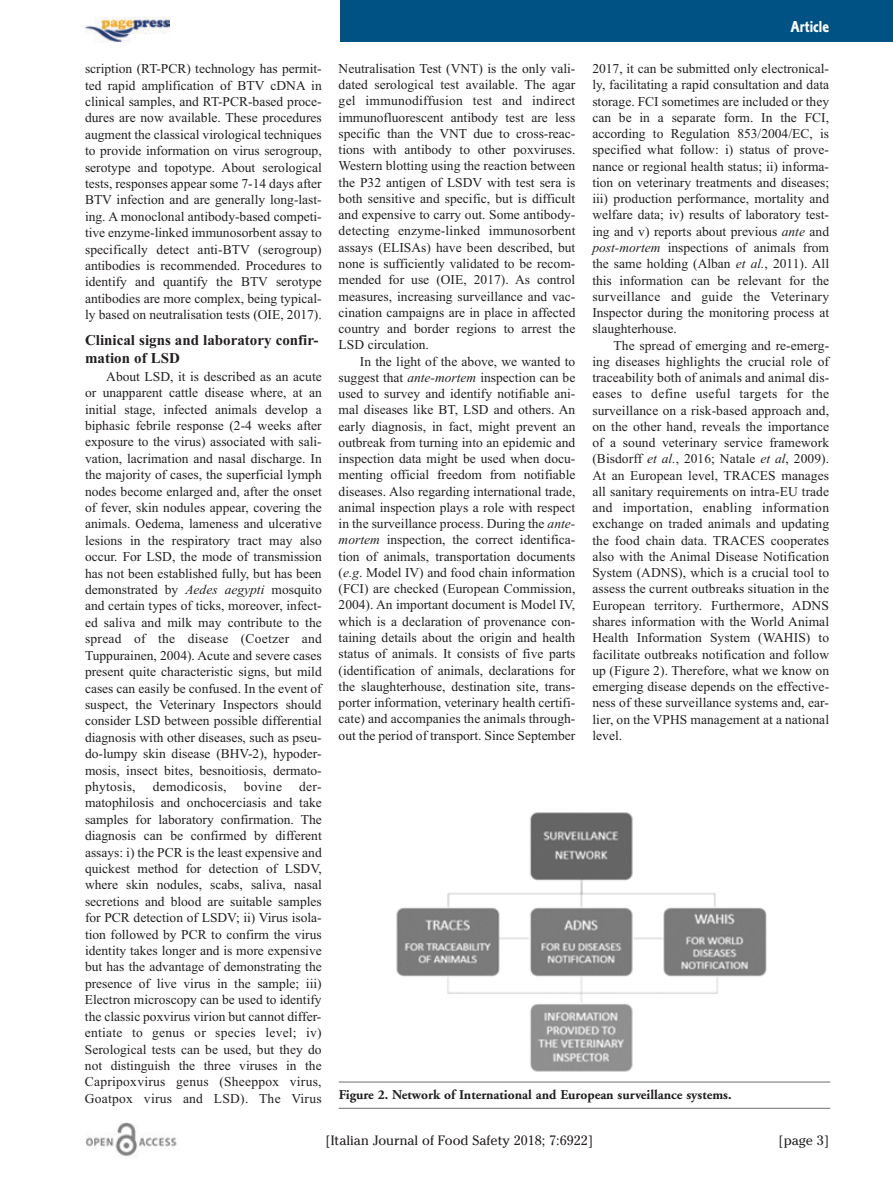
<style>
.page{position:relative;width:893px;height:1191px;background:#fff}
.page>*{position:absolute;margin:0;border:0;box-sizing:border-box;transform-origin:0 0}
.t1{font:16.5px "Corinthian Bold Condensed Plain";color:#fff}
.t2{font:700 15px/18.1px "Times New Roman";color:#231f20}
.t3{font:13.5px/16.2px "Times New Roman";color:#231f20;text-align:justify}
.t4{font:700 13.5px "Adobe Garamond";color:#231f20}
.t5{font:13.5px "Cheltenham";color:#231f20}
.t6{font:13.5px "Times New Roman";letter-spacing:.02em;color:#231f20}
.s1{font-style:italic}
</style>
<div class="page">
<div style="left:340px;top:0;width:553px;height:42px;background:#005285"></div>
<img style="left:86px;top:1123px;width:91px;height:33px">
<img style="left:85px;top:17px;width:85px;height:26px">
<img style="left:396px;top:812px;width:371px;height:260px">
<hr style="left:339px;top:1081px;width:491px;height:1px;background:#6c6d70">
<hr style="left:339px;top:1108px;width:491px;height:1px;background:#6c6d70">
<p class="t3" style="left:85px;top:60px;width:238px">scription (RT-PCR) technology has permit&shy;ted rapid amplification of BTV cDNA in clinical samples, and RT-PCR-based proce&shy;dures are now available. These procedures augment the classical virological techniques to provide information on virus serogroup, serotype and topotype. About serological tests, responses appear some 7-14 days after BTV infection and are generally long-last&shy;ing. A monoclonal antibody-based competi&shy;tive enzyme-linked immunosorbent assay to specifically detect anti-BTV (serogroup) antibodies is recommended. Procedures to identify and quantify the BTV serotype antibodies are more complex, being typical&shy;ly based on neutralisation tests (OIE, 2017).</p>
<p class="t2" style="left:85px;top:331px;width:235px">Clinical signs and laboratory confir&shy;mation of LSD</p>
<p class="t3" style="left:85px;top:368px;width:238px;text-indent:21px">About LSD, it is described as an acute or unapparent cattle disease where, at an initial stage, infected animals develop a biphasic febrile response (2-4 weeks after exposure to the virus) associated with sali&shy;vation, lacrimation and nasal discharge. In the majority of cases, the superficial lymph nodes become enlarged and, after the onset of fever, skin nodules appear, covering the animals. Oedema, lameness and ulcerative lesions in the respiratory tract may also occur. For LSD, the mode of transmission has not been established fully, but has been demonstrated by <span class="s1">Aedes aegypti</span> mosquito and certain types of ticks, moreover, infect&shy;ed saliva and milk may contribute to the spread of the disease (Coetzer and Tuppurainen, 2004). Acute and severe cases present quite characteristic signs, but mild cases can easily be confused. In the event of suspect, the Veterinary Inspectors should consider LSD between possible differential diagnosis with other diseases, such as pseu&shy;do-lumpy skin disease (BHV-2), hypoder&shy;mosis, insect bites, besnoitiosis, dermato&shy;phytosis,</p>
<p class="t3" style="left:85px;top:778px;width:238px;text-indent:214px">der&shy;matophilosis and onchocerciasis and take samples for laboratory confirmation. The diagnosis can be confirmed by different assays: i) the PCR is the least expensive and quickest method for detection of LSDV, where skin nodules, scabs, saliva, nasal secretions and blood are suitable samples for PCR detection of LSDV; ii) Virus isola&shy;tion followed by PCR to confirm the virus identity takes longer and is more expensive but has the advantage of demonstrating the presence of live virus in the sample; iii)<br>Electron microscopy can be used to identify the classic poxvirus virion but cannot differ&shy;entiate to genus or species level; iv)<br>Serological tests can be used, but they do not distinguish the three viruses in the Capripoxvirus genus (Sheeppox virus, Goatpox virus and LSD). The Virus</p>
<p class="t6" style="left:153px;top:778px;width:75px">demodicosis,</p>
<p class="t3" style="left:244px;top:778px;width:40px">bovine</p>
<p class="t3" style="left:339px;top:60px;width:238px">Neutralisation Test (VNT) is the only vali&shy;dated serological test available. The agar gel immunodiffusion test and indirect immunofluorescent antibody test are less specific than the VNT due to cross-reac&shy;tions with antibody to other poxviruses.<br>Western blotting using the reaction between the P32 antigen of LSDV with test sera is both sensitive and specific, but is difficult and expensive to carry out. Some antibody&shy;detecting enzyme-linked immunosorbent assays (ELISAs) have been described, but none is sufficiently validated to be recom&shy;mended for use (OIE, 2017). As control measures, increasing surveillance and vac&shy;cination campaigns are in place in affected country and border regions to arrest the LSD circulation.</p>
<p class="t3" style="left:339px;top:353px;width:238px;text-indent:21px">In the light of the above, we wanted to suggest that <span class="s1">ante-mortem</span> inspection can be used to survey and identify notifiable ani&shy;mal diseases like BT, LSD and others. An early diagnosis, in fact, might prevent an outbreak from turning into an epidemic and inspection data might be used when docu&shy;menting official freedom from notifiable diseases. Also regarding international trade, animal inspection plays a role with respect in the surveillance process. During the <span class="s1">ante&shy;mortem</span> inspection, the correct identifica&shy;tion of animals, transportation documents (<span class="s1">e.g</span>. Model IV) and food chain information (FCI) are checked (European Commission, 2004). An important document is Model IV, which is a declaration of provenance con&shy;taining details about the origin and health status of animals. It consists of five parts (identification of animals, declarations for the slaughterhouse, destination site, trans&shy;porter information, veterinary health certifi&shy;cate) and accompanies the animals through&shy;out the period of transport. Since September</p>
<p class="t1" style="left:790px;top:21px;width:40px">Article</p>
<p class="t3" style="left:592px;top:60px;width:238px">2017, it can be submitted only electronical&shy;ly, facilitating a rapid consultation and data storage. FCI sometimes are included or they can be in a separate form. In the FCI, according to Regulation 853/2004/EC, is specified what follow: i) status of prove&shy;nance or regional health status; ii) informa&shy;tion on veterinary treatments and diseases; iii) production performance, mortality and welfare data; iv) results of laboratory test&shy;ing and v) reports about previous <span class="s1">ante</span> and <span class="s1">post-mortem</span> inspections of animals from the same holding (Alban <span class="s1">et al.</span>, 2011). All this information can be relevant for the surveillance and guide the Veterinary Inspector during the monitoring process at slaughterhouse.</p>
<p class="t3" style="left:592px;top:337px;width:238px;text-indent:21px">The spread of emerging and re-emerg&shy;ing diseases highlights the crucial role of traceability both of animals and animal dis&shy;eases to define useful targets for the surveillance on a risk-based approach and, on the other hand, reveals the importance of a sound veterinary service framework (Bisdorff <span class="s1">et al.</span>, 2016; Natale <span class="s1">et al</span>, 2009).<br>At an European level, TRACES manages all sanitary requirements on intra-EU trade and importation, enabling information exchange on traded animals and updating the food chain data. TRACES cooperates also with the Animal Disease Notification System (ADNS), which is a crucial tool to assess the current outbreaks situation in the European territory. Furthermore, ADNS shares information with the World Animal Health Information System (WAHIS) to facilitate outbreaks notification and follow up (Figure 2). Therefore, what we know on emerging disease depends on the effective&shy;ness of these surveillance systems and, ear&shy;lier, on the VPHS management at a national level.</p>
<p class="t4" style="left:339px;top:1089px;width:394px">Figure 2. Network of International and European surveillance systems.</p>
<p class="t5" style="left:325px;top:1132px;width:269px">[Italian Journal of Food Safety 2018; 7:6922]</p>
<p class="t5" style="left:778px;top:1132px;width:52px">[page 3]</p>
</div>
